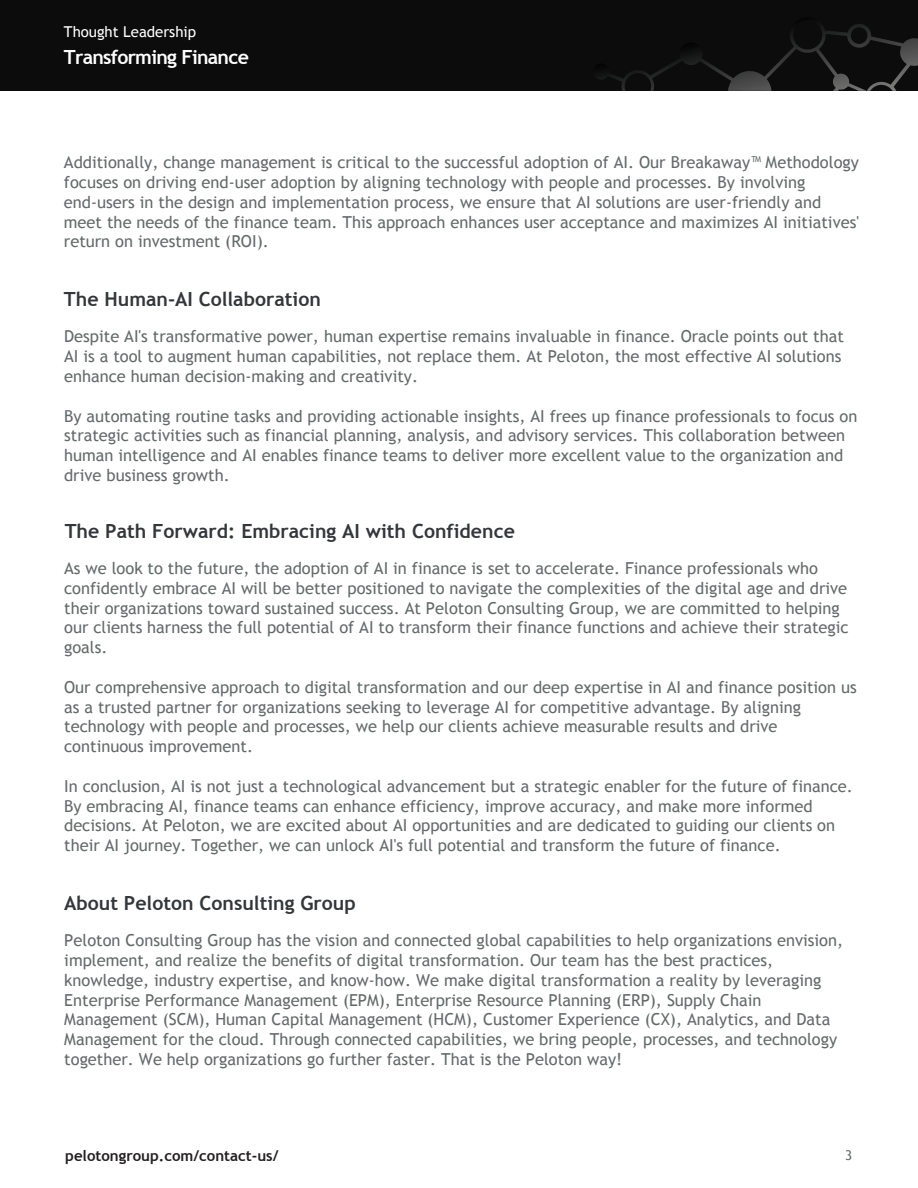
<style>
.page{position:relative;width:918px;height:1188px;background:#fff}
.page>*{position:absolute;margin:0;border:0;box-sizing:border-box;transform-origin:0 0}
.t1{font:700 19.5px "Trebuchet MS";color:#33373a}
.t2{font:700 19.5px "Trebuchet MS";letter-spacing:-.035em;color:#fff}
.t3{font:16.5px/19.8px "Trebuchet MS";color:#646969}
.t4{font:700 15px "Trebuchet MS";color:#231f20}
.t5{font:15px "Trebuchet MS";color:#fff}
.t6{font:13.5px "Trebuchet MS";color:#656a6b}
</style>
<div class="page">
<div style="left:0;top:0;width:918px;height:91px;background:#0b0c0b"></div>
<svg style="left:597px;top:24px;width:321px;height:67px"></svg>
<p class="t5" style="left:64px;top:23px;width:134px">Thought Leadership</p>
<p class="t2" style="left:64px;top:45px;width:186px">Transforming Finance</p>
<p class="t3" style="left:64px;top:153px;width:797px">Additionally, change management is critical to the successful adoption of AI. Our Breakaway™ Methodology focuses on driving end-user adoption by aligning technology with people and processes. By involving end-users in the design and implementation process, we ensure that AI solutions are user-friendly and meet the needs of the finance team. This approach enhances user acceptance and maximizes AI initiatives' return on investment (ROI).</p>
<p class="t1" style="left:64px;top:287px;width:258px">The Human-AI Collaboration</p>
<p class="t3" style="left:64px;top:327px;width:781px">Despite AI's transformative power, human expertise remains invaluable in finance. Oracle points out that<br>AI is a tool to augment human capabilities, not replace them. At Peloton, the most effective AI solutions enhance human decision-making and creativity.</p>
<p class="t3" style="left:64px;top:406px;width:795px">By automating routine tasks and providing actionable insights, AI frees up finance professionals to focus on strategic activities such as financial planning, analysis, and advisory services. This collaboration between human intelligence and AI enables finance teams to deliver more excellent value to the organization and drive business growth.</p>
<p class="t1" style="left:65px;top:518px;width:452px">The Path Forward: Embracing AI with Confidence</p>
<p class="t3" style="left:64px;top:559px;width:786px">As we look to the future, the adoption of AI in finance is set to accelerate. Finance professionals who confidently embrace AI will be better positioned to navigate the complexities of the digital age and drive their organizations toward sustained success. At Peloton Consulting Group, we are committed to helping our clients harness the full potential of AI to transform their finance functions and achieve their strategic goals.</p>
<p class="t3" style="left:64px;top:677px;width:794px">Our comprehensive approach to digital transformation and our deep expertise in AI and finance position us as a trusted partner for organizations seeking to leverage AI for competitive advantage. By aligning technology with people and processes, we help our clients achieve measurable results and drive continuous improvement.</p>
<p class="t3" style="left:64px;top:776px;width:790px">In conclusion, AI is not just a technological advancement but a strategic enabler for the future of finance.<br>By embracing AI, finance teams can enhance efficiency, improve accuracy, and make more informed decisions. At Peloton, we are excited about AI opportunities and are dedicated to guiding our clients on their AI journey. Together, we can unlock AI's full potential and transform the future of finance.</p>
<p class="t1" style="left:64px;top:891px;width:293px">About Peloton Consulting Group</p>
<p class="t3" style="left:64px;top:931px;width:780px">Peloton Consulting Group has the vision and connected global capabilities to help organizations envision, implement, and realize the benefits of digital transformation. Our team has the best practices, knowledge, industry expertise, and know-how. We make digital transformation a reality by leveraging Enterprise Performance Management (EPM), Enterprise Resource Planning (ERP), Supply Chain Management (SCM), Human Capital Management (HCM), Customer Experience (CX), Analytics, and Data Management for the cloud. Through connected capabilities, we bring people, processes, and technology together. We help organizations go further faster. That is the Peloton way!</p>
<p class="t4" style="left:65px;top:1146px;width:215px">pelotongroup.com/contact-us/</p>
<p class="t6" style="left:845px;top:1148px;width:9px">3</p>
</div>
